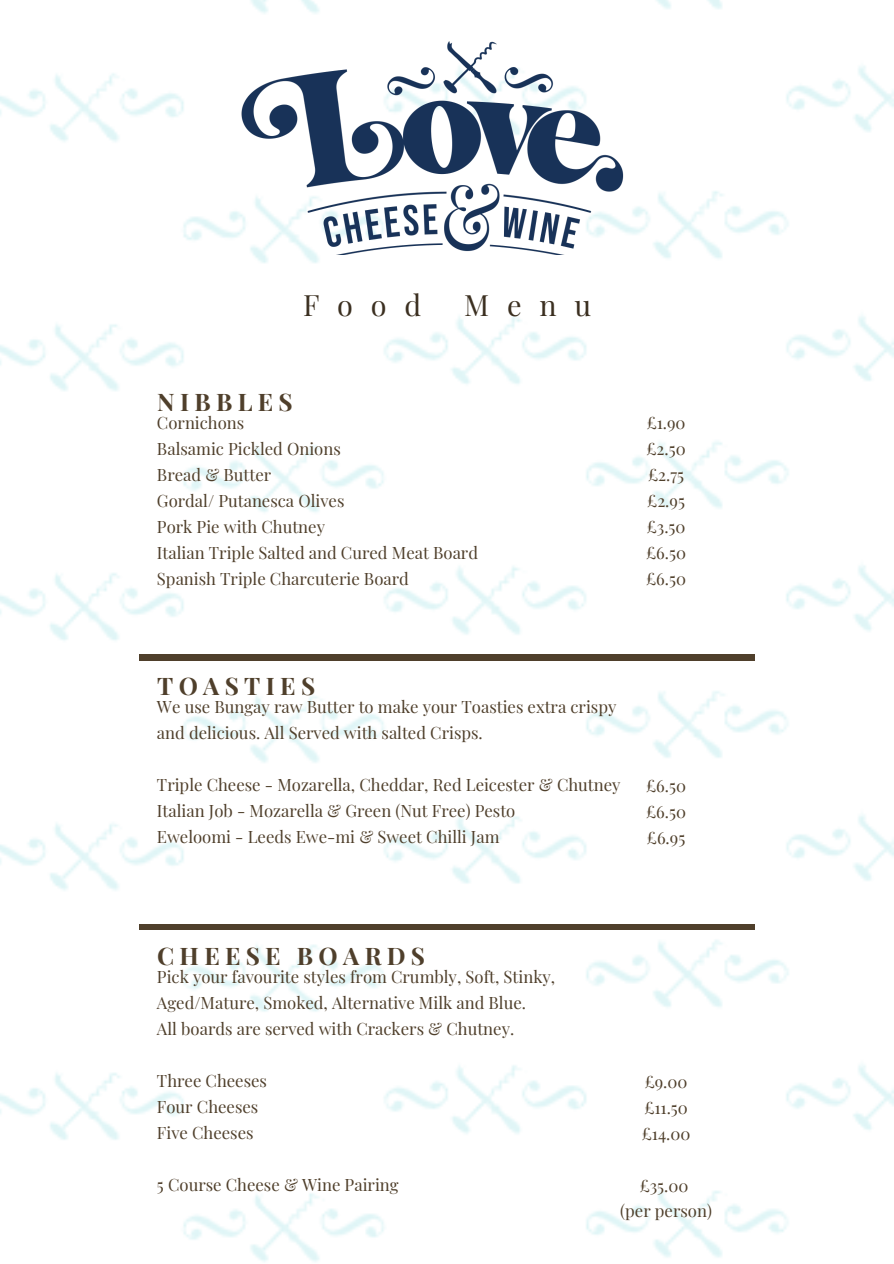
<style>
.page{position:relative;width:894px;height:1264px;background:#fff}
.page>*{position:absolute;margin:0;border:0;box-sizing:border-box;transform-origin:0 0}
.t1{font:28.8px "Playfair Display";letter-spacing:.62em;color:#3b2f20}
.t2{font:700 24.3px "Playfair Display";letter-spacing:.22em;color:#4f3f2b}
.t3{font:16.65px/26px "Playfair Display";color:#4f3f2b}
</style>
<div class="page">
<img style="left:0;top:0;width:893px;height:1262px">
<img style="left:215px;top:0;width:435px;height:254px">
<div style="left:140px;top:654px;width:614px;height:6px;background:#4f3f2b"></div>
<div style="left:140px;top:924px;width:614px;height:6px;background:#4f3f2b"></div>
<p class="t1" style="left:303px;top:284px;width:120px">Food</p>
<p class="t1" style="left:464px;top:284px;width:129px">Menu</p>
<p class="t2" style="left:157px;top:384px;width:137px">NIBBLES</p>
<p class="t3" style="left:157px;top:409px;width:89px">Cornichons</p>
<p class="t3" style="left:157px;top:435px;width:185px">Balsamic Pickled Onions</p>
<p class="t3" style="left:157px;top:461px;width:116px">Bread &amp; Butter</p>
<p class="t3" style="left:157px;top:487px;width:189px">Gordal/ Putanesca Olives</p>
<p class="t3" style="left:157px;top:513px;width:169px">Pork Pie with Chutney</p>
<p class="t3" style="left:157px;top:538px;width:322px">Italian Triple Salted and Cured Meat Board</p>
<p class="t3" style="left:157px;top:564px;width:253px">Spanish Triple Charcuterie Board</p>
<p class="t3" style="left:646px;top:409px;width:40px">£1.90</p>
<p class="t3" style="left:646px;top:435px;width:41px">£2.50</p>
<p class="t3" style="left:648px;top:461px;width:37px">£2.75</p>
<p class="t3" style="left:647px;top:487px;width:39px">£2.95</p>
<p class="t3" style="left:646px;top:513px;width:40px">£3.50</p>
<p class="t3" style="left:646px;top:538px;width:41px">£6.50</p>
<p class="t3" style="left:646px;top:564px;width:41px">£6.50</p>
<p class="t2" style="left:157px;top:669px;width:159px">TOASTIES</p>
<p class="t3" style="left:157px;top:693px;width:461px">We use Bungay raw Butter to make your Toasties extra crispy and delicious. All Served with salted Crisps.</p>
<p class="t3" style="left:157px;top:771px;width:465px">Triple Cheese - Mozarella, Cheddar, Red Leicester &amp; Chutney</p>
<p class="t3" style="left:157px;top:797px;width:360px">Italian Job - Mozarella &amp; Green (Nut Free) Pesto</p>
<p class="t3" style="left:157px;top:823px;width:344px">Eweloomi - Leeds Ewe-mi &amp; Sweet Chilli Jam</p>
<p class="t3" style="left:646px;top:772px;width:41px">£6.50</p>
<p class="t3" style="left:646px;top:798px;width:41px">£6.50</p>
<p class="t3" style="left:646px;top:824px;width:40px">£6.95</p>
<p class="t2" style="left:157px;top:938px;width:269px">CHEESE BOARDS</p>
<p class="t3" style="left:157px;top:963px;width:399px">Pick your favourite styles from Crumbly, Soft, Stinky,<br>Aged/Mature, Smoked, Alternative Milk and Blue.</p>
<p class="t3" style="left:157px;top:1015px;width:358px">All boards are served with Crackers &amp; Chutney.</p>
<p class="t3" style="left:157px;top:1066px;width:112px">Three Cheeses</p>
<p class="t3" style="left:157px;top:1092px;width:103px">Four Cheeses</p>
<p class="t3" style="left:157px;top:1118px;width:98px">Five Cheeses</p>
<p class="t3" style="left:157px;top:1170px;width:243px">5 Course Cheese &amp; Wine Pairing</p>
<p class="t3" style="left:644px;top:1067px;width:44px">£9.00</p>
<p class="t3" style="left:644px;top:1093px;width:45px">£11.50</p>
<p class="t3" style="left:641px;top:1119px;width:50px">£14.00</p>
<p class="t3" style="left:639px;top:1171px;width:50px">£35.00</p>
<p class="t3" style="left:620px;top:1197px;width:93px">(per person)</p>
</div>
